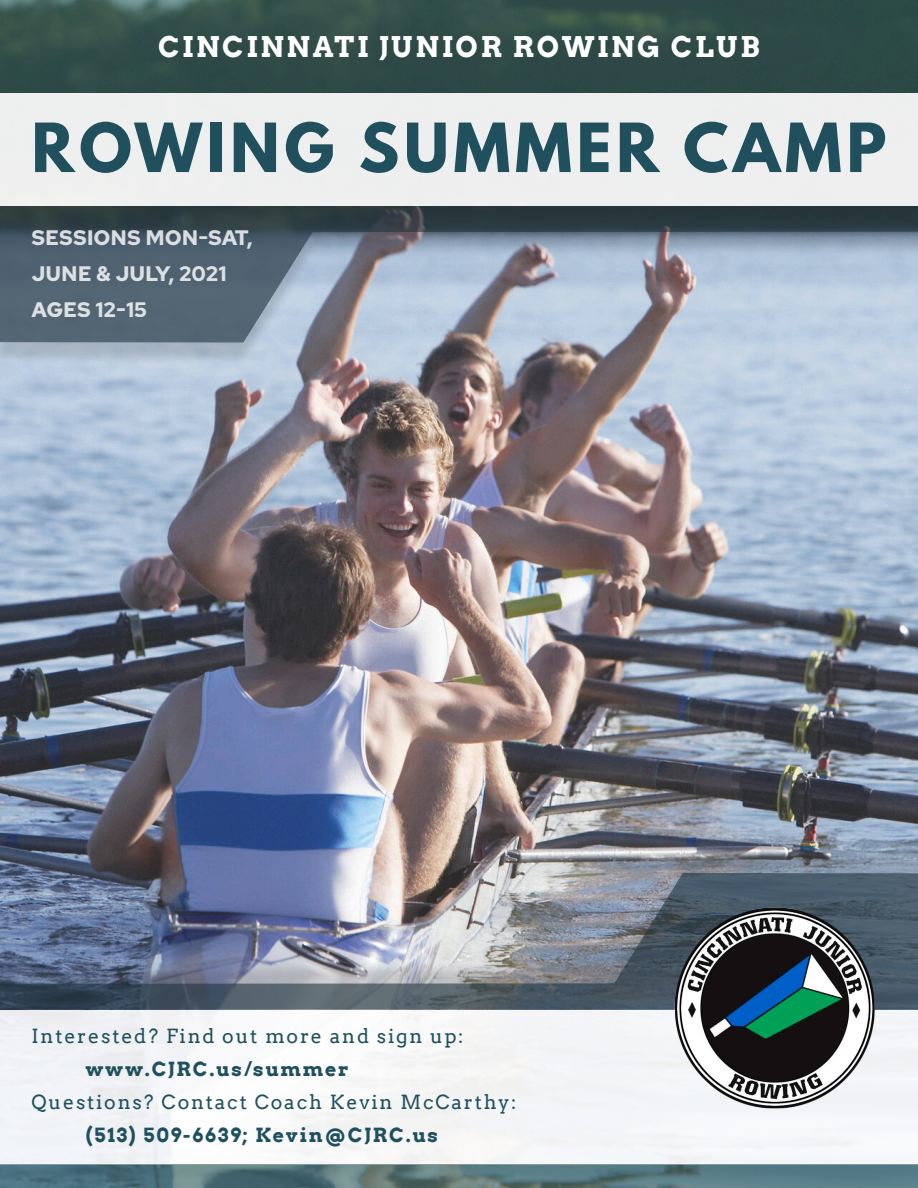
<style>
.page{position:relative;width:918px;height:1188px;background:#fff}
.page>*{position:absolute;margin:0;border:0;box-sizing:border-box;transform-origin:0 0}
.t1{font:700 60px "League Spartan";letter-spacing:.08em;color:#20505e}
.t2{font:700 28.5px "Arvo";letter-spacing:.09em;color:#fff}
.t3{font:700 21px/36px "Red Hat Text";color:#fff}
.t4{font:19.5px "Arvo";letter-spacing:.09em;color:#1f505f}
.t5{font:700 19.5px "Arvo";letter-spacing:.09em;color:#1f505e}
.s1{color:#1f505e}
</style>
<div class="page">
<img style="left:0;top:93px;width:918px;height:757px">
<div style="left:0;top:0;width:918px;height:93px;background:linear-gradient(to bottom,#37544c,#2a4644)"></div>
<div style="left:0;top:212px;width:918px;height:154px;background:#231f20;opacity:.25"></div>
<svg style="left:0;top:206px;width:918px;height:137px;background:#8896a6"></svg>
<div style="left:2px;top:96px;width:916px;height:129px;background:#29383c"></div>
<div style="left:0;top:94px;width:918px;height:112px;background:#eeefef"></div>
<div style="left:0;top:1010px;width:918px;height:155px;background:#f4f5f8"></div>
<div style="left:0;top:850px;width:918px;height:153px;background:#231f20;opacity:.25"></div>
<img style="left:0;top:873px;width:918px;height:137px">
<img style="left:674px;top:907px;width:202px;height:202px">
<svg style="left:0;top:1165px;width:918px;height:23px;background:#55767d"></svg>
<h2 class="t2" style="left:158px;top:29px;width:603px">CINCINNATI JUNIOR ROWING CLUB</h2>
<h1 class="t1" style="left:32px;top:101px;width:856px">ROWING SUMMER CAMP</h1>
<p class="t3" style="left:32px;top:219px;width:223px">SESSIONS MON-SAT,<br>JUNE &amp; JULY, 2021<br>AGES 12-15</p>
<p class="t4" style="left:32px;top:1025px;width:433px">Interested? Find out more and sign up:</p>
<p class="t5" style="left:85px;top:1057px;width:265px">www.CJRC.us/summer</p>
<p class="t4" style="left:32px;top:1091px;width:486px">Questions? Contact Coach Kevin McCarthy<span class="s1">:</span></p>
<p class="t5" style="left:85px;top:1123px;width:354px">(513) 509-6639; Kevin@CJRC.us</p>
</div>
